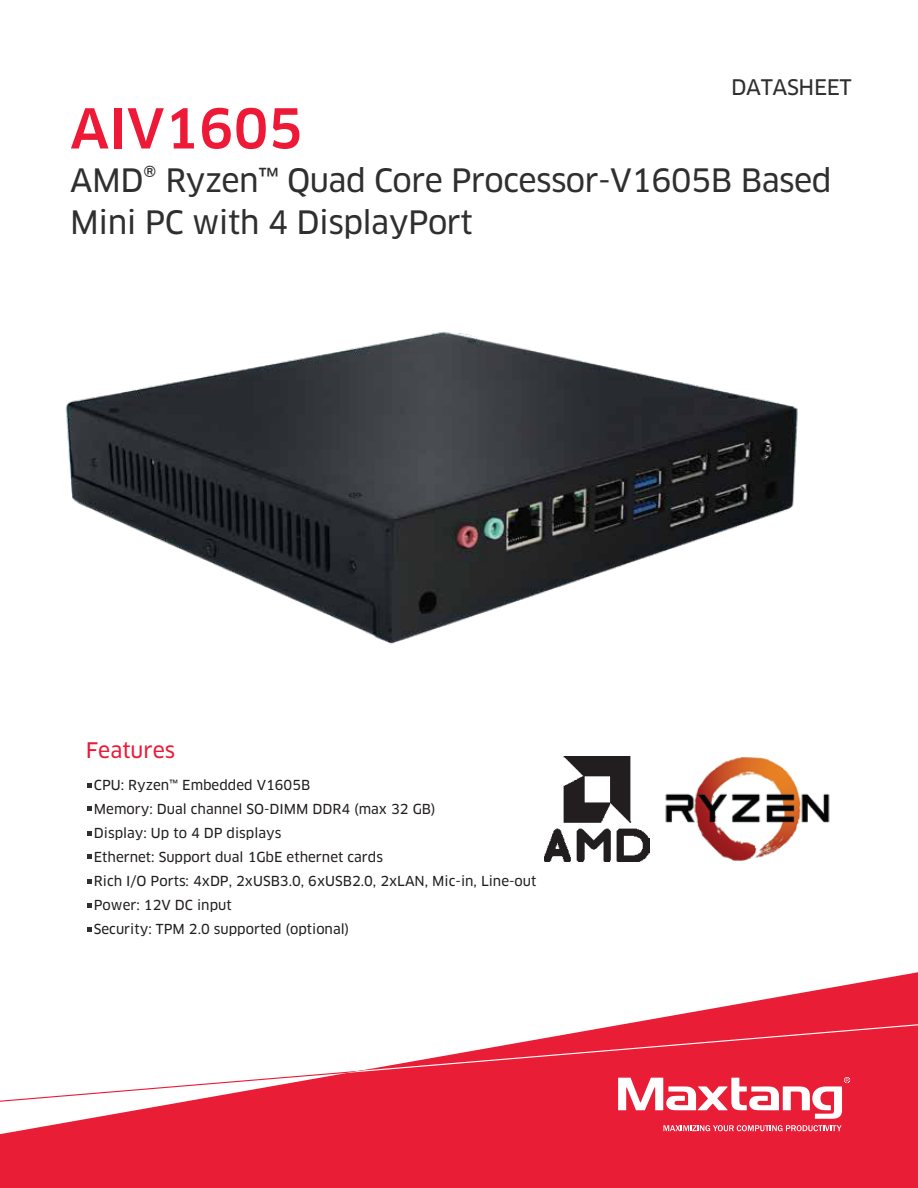
<style>
.page{position:relative;width:918px;height:1188px;background:#fff}
.page>*{position:absolute;margin:0;border:0;box-sizing:border-box;transform-origin:0 0}
.t1{font:500 53.7px "Clan Pro";color:#ed1936}
.t2{font:31.5px/42px "Clan Pro News";letter-spacing:-.02em;color:#2f2f2f}
.t3{font:21px "Clan Pro News";letter-spacing:-.02em;color:#2f2f2f}
.t4{font:21px "Clan Pro News";color:#ed1936}
.t5{font:13.5px/24px "Clan Pro News";color:#221e1f}
</style>
<div class="page">
<svg style="left:0;top:972px;width:918px;height:216px;fill:#ea1d37"></svg>
<svg style="left:0;top:1024px;width:340px;height:78px"></svg>
<svg style="left:340px;top:1024px;width:578px;height:95px"></svg>
<svg style="left:663px;top:1125px;width:179px;height:6px"></svg>
<svg style="left:87px;top:807px;width:5px;height:4px"></svg>
<svg style="left:87px;top:832px;width:5px;height:4px"></svg>
<svg style="left:87px;top:855px;width:5px;height:4px"></svg>
<svg style="left:87px;top:879px;width:5px;height:4px"></svg>
<svg style="left:87px;top:904px;width:5px;height:4px"></svg>
<svg style="left:87px;top:783px;width:5px;height:4px"></svg>
<img style="left:545px;top:757px;width:105px;height:105px">
<img style="left:665px;top:757px;width:165px;height:104px">
<svg style="left:87px;top:928px;width:5px;height:4px"></svg>
<img style="left:65px;top:331px;width:733px;height:313px">
<h1 class="t1" style="left:70px;top:97px;width:234px">AIV1605</h1>
<h3 class="t3" style="left:731px;top:75px;width:122px">DATASHEET</h3>
<h2 class="t2" style="left:70px;top:159px;width:763px">AMD® Ryzen™ Quad Core Processor-V1605B Based<br>Mini PC with 4 DisplayPort</h2>
<h3 class="t4" style="left:86px;top:738px;width:91px">Features</h3>
<p class="t5" style="left:94px;top:773px;width:444px">CPU: Ryzen™ Embedded V1605B<br>Memory: Dual channel SO-DIMM DDR4 (max 32 GB)<br>Display: Up to 4 DP displays<br>Ethernet: Support dual 1GbE ethernet cards<br>Rich I/O Ports: 4xDP, 2xUSB3.0, 6xUSB2.0, 2xLAN, Mic-in, Line-out Power: 12V DC input<br>Security: TPM 2.0 supported (optional)</p>
</div>
